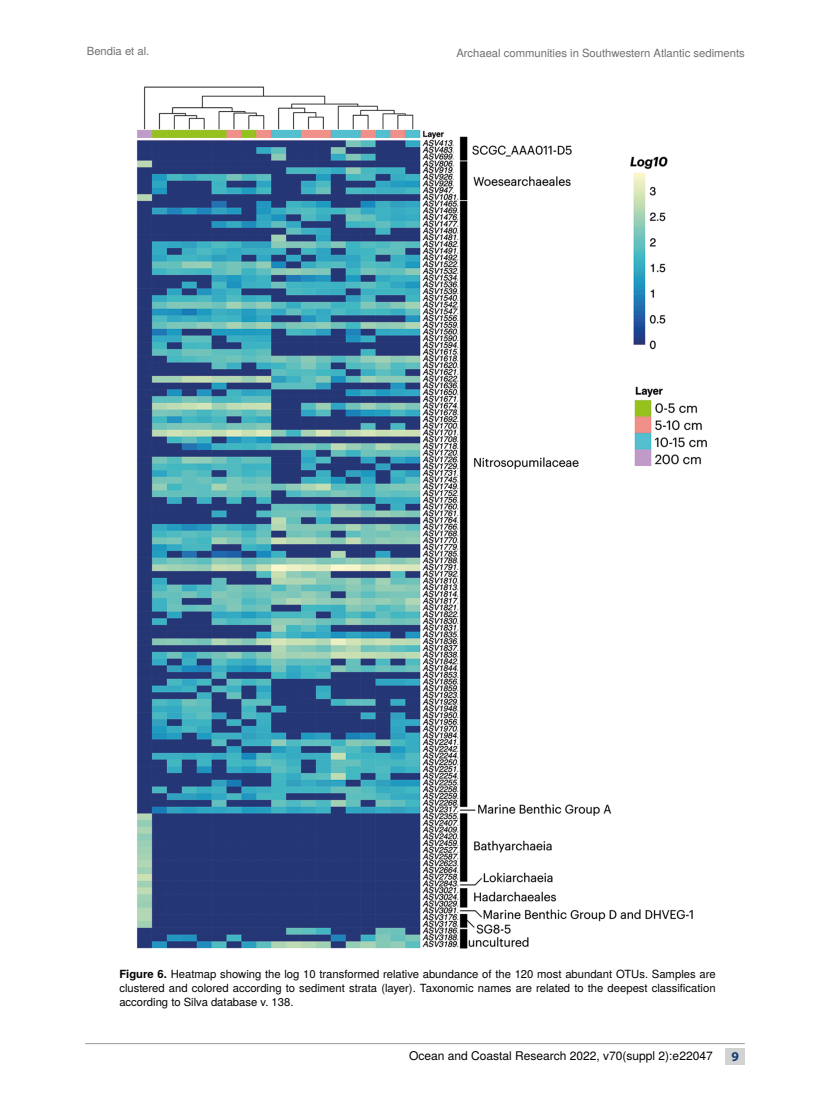
<style>
.page{position:relative;width:830px;height:1106px;background:#fff}
.page>*{position:absolute;margin:0;border:0;box-sizing:border-box;transform-origin:0 0}
.t1{font:700 13.5px "Myriad Pro";color:#134272}
.t2{font:12px "Te X Gyre Heros";color:#000}
.t3{font:11.25px/14.2px "Te X Gyre Heros";color:#000;text-align:justify}
.t4{font:11.25px "Te X Gyre Heros";color:#6d6e71}
.s1{font-weight:700}
</style>
<div class="page">
<hr style="left:85px;top:1043px;width:659px;height:1px;background:#9a9a9b">
<div style="left:725px;top:1048px;width:19px;height:16px;background:#d2d2d2"></div>
<img style="left:137px;top:86px;width:570px;height:863px">
<p class="t4" style="left:87px;top:42px;width:64px">Bendia et al.</p>
<p class="t4" style="left:456px;top:44px;width:290px">Archaeal communities in Southwestern Atlantic sediments</p>
<p class="t3" style="left:119px;top:965px;width:597px"><span class="s1">Figure 6.</span> Heatmap showing the log 10 transformed relative abundance of the 120 most abundant OTUs. Samples are clustered and colored according to sediment strata (layer). Taxonomic names are related to the deepest classification according to Silva database v. 138.</p>
<p class="t2" style="left:409px;top:1046px;width:305px">Ocean and Coastal Research 2022, v70(suppl 2):e22047</p>
<p class="t1" style="left:731px;top:1047px;width:9px">9</p>
</div>
